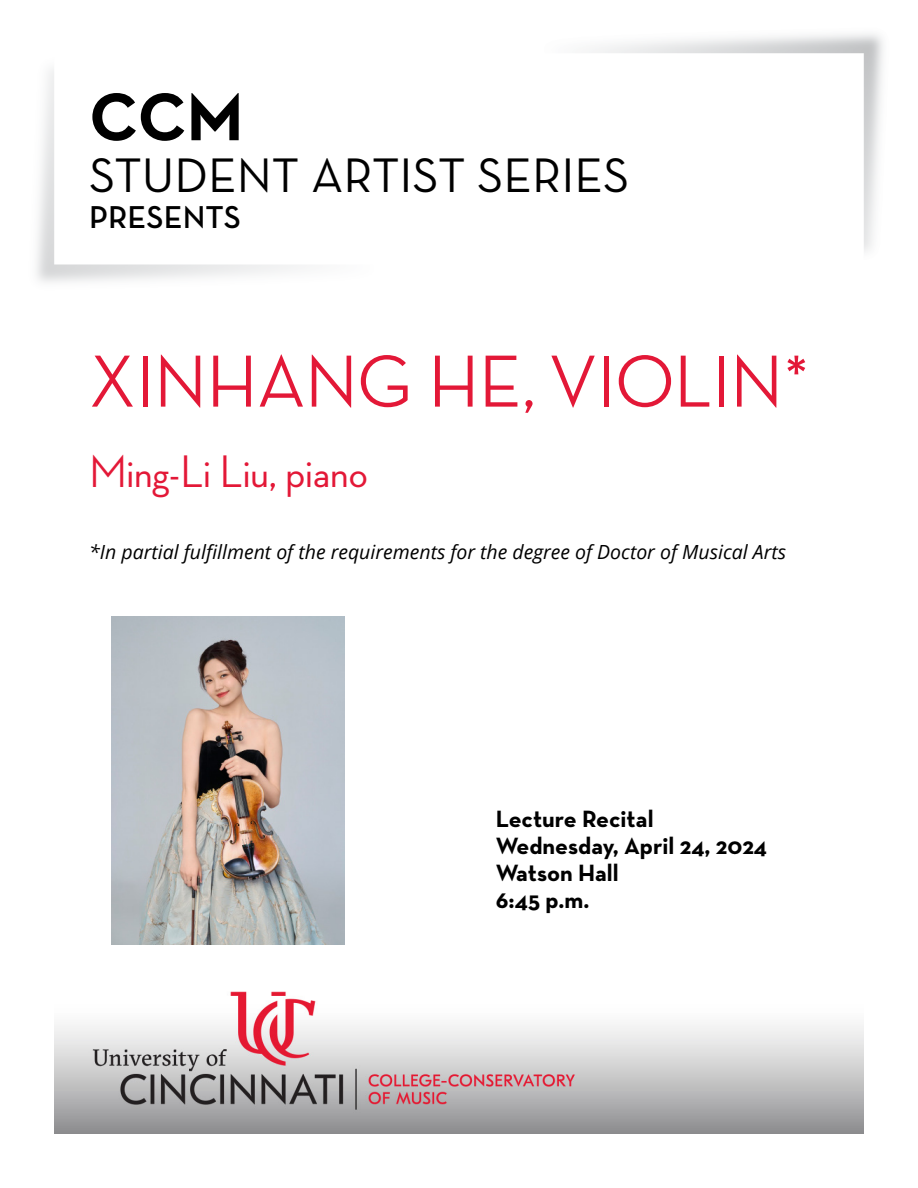
<style>
.page{position:relative;width:918px;height:1188px;background:#fff}
.page>*{position:absolute;margin:0;border:0;box-sizing:border-box;transform-origin:0 0}
.Concert_Title__H1{font:500 75px "Neutra Disp";color:#e31837}
.Page_Intro__H1{font:700 68.7px "Neutra Text";color:#000}
.Page_Intro__H1-2{font:49.35px "Neutra Text";color:#000}
.In_partial_fulfillment_of__H2{font:500 46.5px "Neutra Disp";color:#e31837}
.Page_Intro__H1-3{font:600 32.25px "Neutra Text";color:#000}
.Date_Venue_Time__H3{font:700 24px "Neutra Text";color:#000}
.In_partial_fulfillment_of__H2-2{font:italic 19.5px "Open Sans";color:#000}
</style>
<div class="page">
<img style="left:54px;top:991px;width:810px;height:143px">
<img style="left:589px;top:34px;width:294px;height:218px">
<img style="left:111px;top:617px;width:234px;height:328px">
<h1 class="Page_Intro__H1" style="left:89px;top:74px;width:156px">CCM</h1>
<h1 class="Page_Intro__H1-2" style="left:89px;top:145px;width:542px">STUDENT ARTIST SERIES</h1>
<h1 class="Page_Intro__H1-3" style="left:89px;top:197px;width:153px">PRESENTS</h1>
<h1 class="Concert_Title__H1" style="left:89px;top:340px;width:722px">XINHANG HE, VIOLIN*</h1>
<h2 class="In_partial_fulfillment_of__H2" style="left:89px;top:446px;width:280px">Ming-Li Liu, piano</h2>
<h2 class="In_partial_fulfillment_of__H2-2" style="left:89px;top:538px;width:698px">*In partial fulfillment of the requirements for the degree of Doctor of Musical Arts</h2>
<h3 class="Date_Venue_Time__H3" style="left:496px;top:804px;width:159px">Lecture Recital</h3>
<h3 class="Date_Venue_Time__H3" style="left:496px;top:831px;width:273px">Wednesday, April 24, 2024</h3>
<h3 class="Date_Venue_Time__H3" style="left:496px;top:858px;width:124px">Watson Hall</h3>
<h3 class="Date_Venue_Time__H3" style="left:496px;top:885px;width:95px">6:45 p.m.</h3>
</div>
